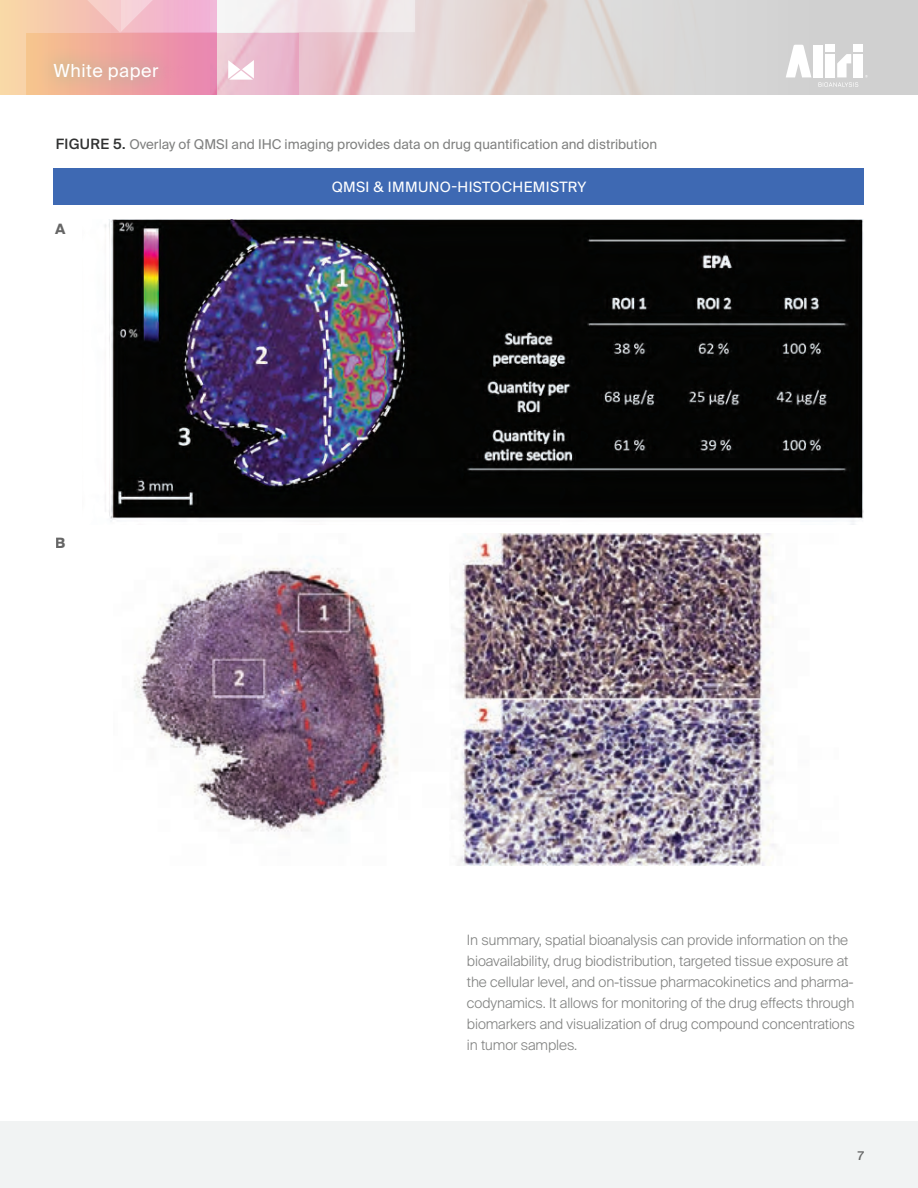
<style>
.page{position:relative;width:918px;height:1188px;background:#fff}
.page>*{position:absolute;margin:0;border:0;box-sizing:border-box;transform-origin:0 0}
.t1{font:22.5px "Suisse Intl";letter-spacing:.025em;color:#fff}
.t2{font:18px "Suisse Intl";letter-spacing:.025em;color:#fff}
.t3{font:300 14.25px/21px "Suisse Intl";letter-spacing:-.005em;color:#7f807f}
.t4{font:14.25px "Suisse Intl";letter-spacing:.025em;color:#fff}
.t5{font:700 14.25px "Suisse Intl";color:#666}
.t6{font:13.5px "Suisse Intl";color:#7f807f}
.t7{font:500 12px "Suisse Intl";color:#666}
.s1{font-weight:500;font-size:14.25px;color:#313232}
</style>
<div class="page">
<div style="left:0;top:1121px;width:918px;height:67px;background:#f1f3f3"></div>
<img style="left:230px;top:0;width:688px;height:95px">
<div style="left:0;top:0;width:216px;height:95px;background:#f9d5a8"></div>
<svg style="left:26px;top:33px;width:272px;height:62px;background:#ecabb7"></svg>
<svg style="left:230px;top:0;width:185px;height:32px;fill:#f1e5e9"></svg>
<svg style="left:48px;top:0;width:182px;height:33px"></svg>
<div style="left:854px;top:54px;width:9px;height:23px;background:#fff"></div>
<svg style="left:786px;top:45px;width:25px;height:32px"></svg>
<div style="left:814px;top:45px;width:9px;height:32px;background:#fff"></div>
<svg style="left:818px;top:54px;width:40px;height:33px"></svg>
<div style="left:825px;top:45px;width:10px;height:7px;background:#fff"></div>
<div style="left:854px;top:45px;width:9px;height:7px;background:#fff"></div>
<div style="left:37px;top:46px;width:137px;height:50px;background:#6ec492;opacity:.8"></div>
<svg style="left:228px;top:60px;width:26px;height:20px"></svg>
<img style="left:104px;top:220px;width:760px;height:304px">
<div style="left:54px;top:168px;width:810px;height:36px;background:#3e69b3"></div>
<img style="left:455px;top:534px;width:320px;height:331px">
<img style="left:134px;top:556px;width:264px;height:276px">
<h1 class="t1" style="left:53px;top:57px;width:132px">White Paper</h1>
<p class="t2" style="left:54px;top:60px;width:107px">White paper</p>
<p class="t6" style="left:56px;top:137px;width:603px"><span class="s1">FIGURE 5.</span> Overlay of QMSI and IHC imaging provides data on drug quantification and distribution</p>
<p class="t5" style="left:55px;top:221px;width:12px">A</p>
<p class="t5" style="left:56px;top:535px;width:12px">B</p>
<p class="t4" style="left:332px;top:179px;width:256px">QMSI &amp; IMMUNO-HISTOCHEMISTRY</p>
<p class="t3" style="left:467px;top:929px;width:390px">In summary, spatial bioanalysis can provide information on the bioavailability, drug biodistribution, targeted tissue exposure at the cellular level, and on-tissue pharmacokinetics and pharma&shy;codynamics. It allows for monitoring of the drug effects through biomarkers and visualization of drug compound concentrations in tumor samples.</p>
<p class="t7" style="left:858px;top:1149px;width:8px">7</p>
</div>
